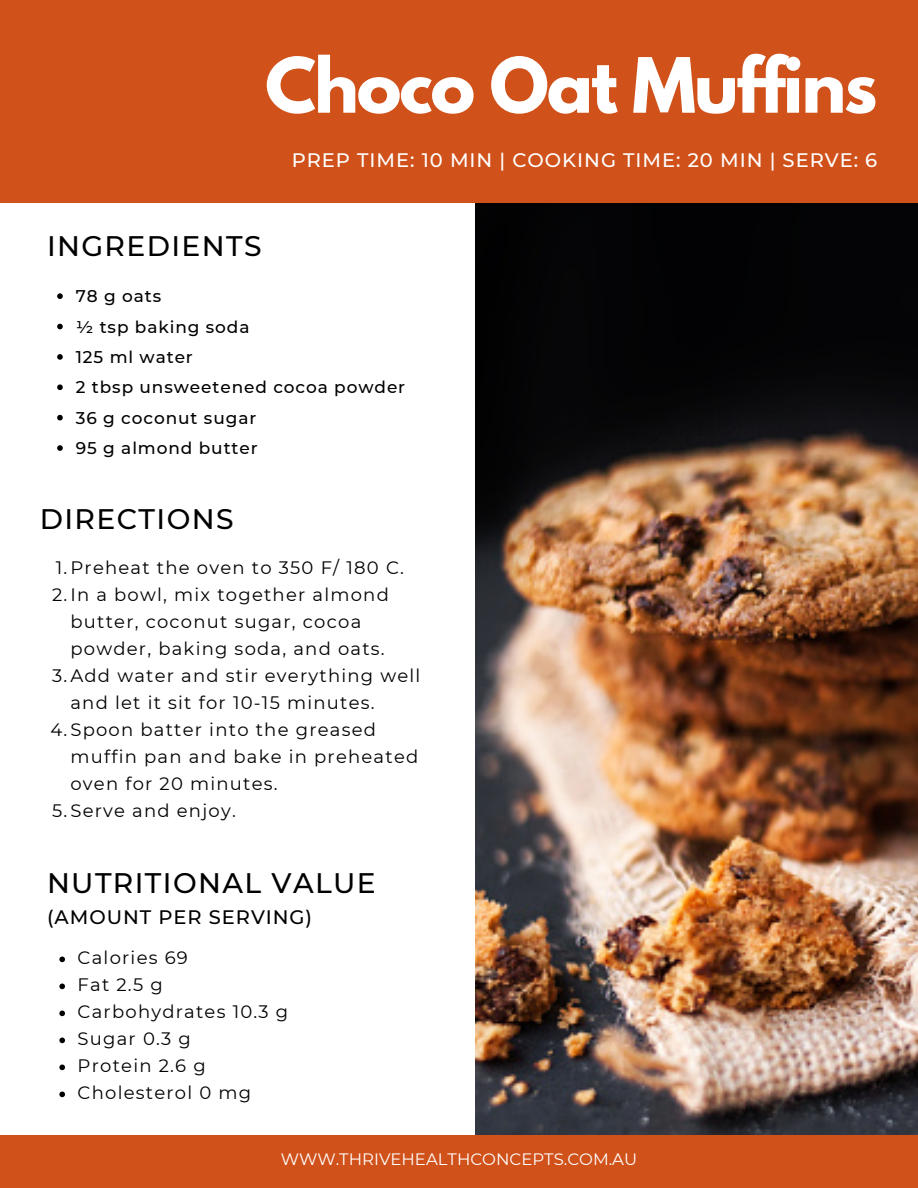
<style>
.page{position:relative;width:918px;height:1188px;background:#fff}
.page>*{position:absolute;margin:0;border:0;box-sizing:border-box;transform-origin:0 0}
.t1{font:700 67.5px "League Spartan";letter-spacing:-.03em;color:#fff}
.t2{font:500 28.2px "Montserrat";letter-spacing:.05em;color:#000}
.t3{font:500 19.5px "Montserrat";letter-spacing:.05em;color:#fff}
.t4{font:500 19.5px "Montserrat";letter-spacing:.05em;color:#000}
.t5{font:18px/27px "Montserrat";letter-spacing:.07em;color:#000}
.t6{font:500 16.95px "Montserrat";letter-spacing:.055em;color:#000}
.t7{font:16.5px "Montserrat";color:#fff}
</style>
<div class="page">
<img style="left:475px;top:203px;width:443px;height:932px">
<div style="left:0;top:0;width:918px;height:203px;background:#d05119"></div>
<div style="left:0;top:1135px;width:918px;height:53px;background:#d05119"></div>
<svg style="left:57px;top:293px;width:6px;height:6px"></svg>
<svg style="left:57px;top:324px;width:6px;height:5px"></svg>
<svg style="left:57px;top:354px;width:6px;height:6px"></svg>
<svg style="left:57px;top:384px;width:6px;height:6px"></svg>
<svg style="left:57px;top:415px;width:6px;height:5px"></svg>
<svg style="left:57px;top:445px;width:6px;height:6px"></svg>
<svg style="left:59px;top:957px;width:6px;height:5px"></svg>
<svg style="left:59px;top:984px;width:6px;height:5px"></svg>
<svg style="left:59px;top:1011px;width:6px;height:5px"></svg>
<svg style="left:59px;top:1038px;width:6px;height:5px"></svg>
<svg style="left:59px;top:1065px;width:6px;height:5px"></svg>
<svg style="left:59px;top:1092px;width:6px;height:5px"></svg>
<p class="t1" style="left:265px;top:52px;width:614px">Choco Oat Muffins</p>
<h2 class="t3" style="left:292px;top:148px;width:587px">PREP TIME: 10 MIN | COOKING TIME: 20 MIN | SERVE: 6</h2>
<h2 class="t2" style="left:47px;top:229px;width:216px">INGREDIENTS</h2>
<p class="t6" style="left:76px;top:286px;width:87px">78 g oats</p>
<p class="t6" style="left:76px;top:316px;width:175px">½ tsp baking soda</p>
<p class="t6" style="left:76px;top:347px;width:119px">125 ml water</p>
<p class="t6" style="left:76px;top:377px;width:331px">2 tbsp unsweetened cocoa powder</p>
<p class="t6" style="left:76px;top:407px;width:182px">36 g coconut sugar</p>
<p class="t6" style="left:76px;top:438px;width:183px">95 g almond butter</p>
<h3 class="t2" style="left:40px;top:502px;width:195px">DIRECTIONS</h3>
<p class="t5" style="left:56px;top:554px;width:350px">1.Preheat the oven to 350 F/ 180 C.</p>
<p class="t5" style="left:70px;top:581px;width:320px;text-indent:-18px">2.In a bowl, mix together almond butter, coconut sugar, cocoa powder, baking soda, and oats.</p>
<p class="t5" style="left:70px;top:662px;width:352px;text-indent:-18px">3.Add water and stir everything well and let it sit for 10-15 minutes.</p>
<p class="t5" style="left:70px;top:716px;width:349px;text-indent:-20px">4.Spoon batter into the greased muffin pan and bake in preheated oven for 20 minutes.</p>
<p class="t5" style="left:52px;top:797px;width:185px">5.Serve and enjoy.</p>
<p class="t2" style="left:47px;top:866px;width:330px">NUTRITIONAL VALUE</p>
<p class="t4" style="left:47px;top:905px;width:267px">(AMOUNT PER SERVING)</p>
<p class="t5" style="left:78px;top:944px;width:112px">Calories 69</p>
<p class="t5" style="left:78px;top:971px;width:87px">Fat 2.5 g</p>
<p class="t5" style="left:78px;top:998px;width:212px">Carbohydrates 10.3 g</p>
<p class="t5" style="left:78px;top:1025px;width:115px">Sugar 0.3 g</p>
<p class="t5" style="left:78px;top:1052px;width:130px">Protein 2.6 g</p>
<h5 class="t5" style="left:78px;top:1079px;width:175px">Cholesterol 0 mg</h5>
<h3 class="t7" style="left:281px;top:1149px;width:358px">WWW.THRIVEHEALTHCONCEPTS.COM.AU</h3>
</div>
